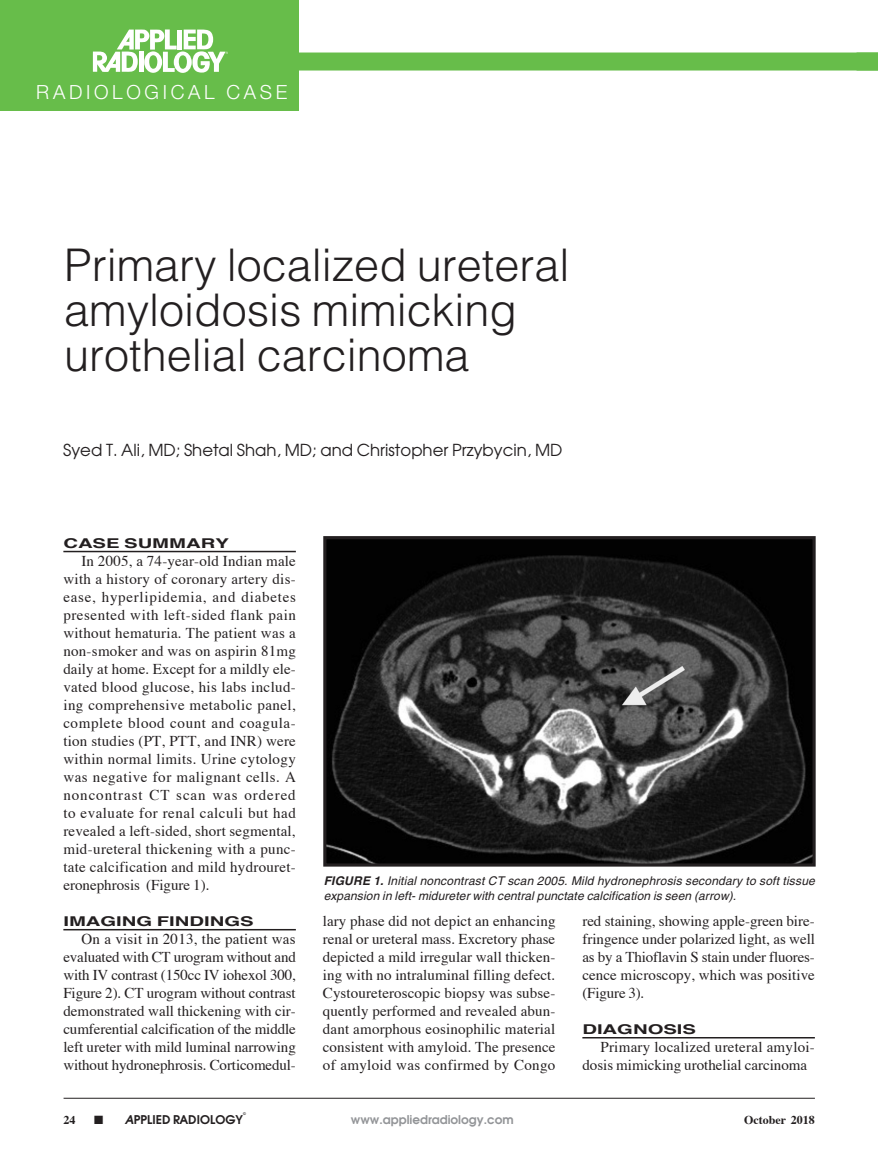
<style>
.page{position:relative;width:878px;height:1175px;background:#fff}
.page>*{position:absolute;margin:0;border:0;box-sizing:border-box;transform-origin:0 0}
.RC_title{font:300 45px/45px "Helvetica";color:#231f20}
.t1{font:300 19.5px "Helvetica Neue LT Std";letter-spacing:.19em;color:#fff}
.RC_author_line{font:16.5px "Avant Garde";color:#231f20}
.RC_Body_Copy{font:15px/18px "Times";letter-spacing:.005em;color:#231f20;text-align:justify}
.RC_subhead{font:700 13.5px "Helvetica";color:#231f20;scale:1.5 1}
.RC_fig_caption{font:italic 12px/15px "Helvetica";letter-spacing:.015em;color:#231f20}
.t2{font:600 12px "Avant Garde";color:#939598}
.t3{font:600 12px "Avant Garde";color:#231f20}
.t4{font:700 12px "Times";color:#231f20}
.t5{font:600 3.75px "Avant Garde";color:#231f20}
.s1{font-style:italic}
.s2{font-weight:700}
</style>
<div class="page">
<hr style="left:64px;top:1097px;width:750px;height:1px;background:#231f20">
<div style="left:279px;top:53px;width:599px;height:18px;background:#67bd4a"></div>
<div style="left:0;top:0;width:299px;height:111px;background:#67bd4a"></div>
<svg style="left:93px;top:29px;width:135px;height:44px"></svg>
<hr style="left:63px;top:551px;width:233px;height:1px;background:#231f20">
<hr style="left:63px;top:929px;width:233px;height:1px;background:#231f20">
<hr style="left:582px;top:1037px;width:232px;height:1px;background:#231f20">
<img style="left:327px;top:540px;width:484px;height:322px">
<div style="left:323px;top:536px;width:492px;height:330px;border:3px solid #231f20"></div>
<h2 class="t1" style="left:36px;top:81px;width:253px">RADIOLOGICAL CASE</h2>
<p class="RC_title" style="left:64px;top:241px;width:507px">Primary localized ureteral amyloidosis mimicking urothelial carcinoma</p>
<p class="RC_author_line" style="left:63px;top:439px;width:500px">Syed T. Ali, MD; Shetal Shah, MD; and Christopher Przybycin, MD</p>
<p class="RC_subhead" style="left:63px;top:533px;width:112px">CASE SUMMARY</p>
<p class="RC_Body_Copy" style="left:63px;top:550px;width:234px;text-indent:18px">In 2005, a 74-year-old Indian male with a history of coronary artery dis&shy;ease, hyperlipidemia, and diabetes presented with left-sided flank pain without hematuria. The patient was a non-smoker and was on aspirin 81mg daily at home. Except for a mildly ele&shy;vated blood glucose, his labs includ&shy;ing comprehensive metabolic panel, complete blood count and coagula&shy;tion studies (PT, PTT, and INR) were within normal limits. Urine cytology was negative for malignant cells. A noncontrast CT scan was ordered to evaluate for renal calculi but had revealed a left-sided, short segmental, mid-ureteral thickening with a punc&shy;tate calcification and mild hydrouret&shy;eronephrosis (Figure 1).</p>
<p class="RC_subhead" style="left:63px;top:911px;width:128px">IMAGING FINDINGS</p>
<p class="RC_Body_Copy" style="left:63px;top:928px;width:234px;text-indent:18px">On a visit in 2013, the patient was evaluated with CT urogram without and with IV contrast (150cc IV iohexol 300, Figure 2). CT urogram without contrast demonstrated wall thickening with cir&shy;cumferential calcification of the middle left ureter with mild luminal narrowing without hydronephrosis. Corticomedul-</p>
<p class="t5" style="left:243px;top:1111px;width:4px">©</p>
<p class="t4" style="left:63px;top:1108px;width:13px">24</p>
<p class="t3" style="left:94px;top:1111px;width:150px">■ <span class="s1">A</span>PPLIED RADIOLOGY</p>
<p class="RC_fig_caption" style="left:323px;top:873px;width:492px"><span class="s2">FIGURE 1.</span> Initial noncontrast CT scan 2005. Mild hydronephrosis secondary to soft tissue expansion in left- midureter with central punctate calcification is seen (arrow).</p>
<p class="RC_Body_Copy" style="left:323px;top:910px;width:234px">lary phase did not depict an enhancing renal or ureteral mass. Excretory phase depicted a mild irregular wall thicken&shy;ing with no intraluminal filling defect.<br>Cystoureteroscopic biopsy was subse&shy;quently performed and revealed abun&shy;dant amorphous eosinophilic material consistent with amyloid. The presence of amyloid was confirmed by Congo</p>
<p class="RC_Body_Copy" style="left:582px;top:910px;width:234px">red staining, showing apple-green bire&shy;fringence under polarized light, as well as by a Thioflavin S stain under fluores&shy;cence microscopy, which was positive (Figure 3).</p>
<p class="RC_subhead" style="left:582px;top:1019px;width:77px">DIAGNOSIS</p>
<p class="RC_Body_Copy" style="left:582px;top:1036px;width:234px;text-indent:18px">Primary localized ureteral amyloi&shy;dosis mimicking urothelial carcinoma</p>
<p class="t2" style="left:351px;top:1111px;width:164px">www.appliedradiology.com</p>
<p class="t4" style="left:744px;top:1108px;width:72px">October 2018</p>
</div>
